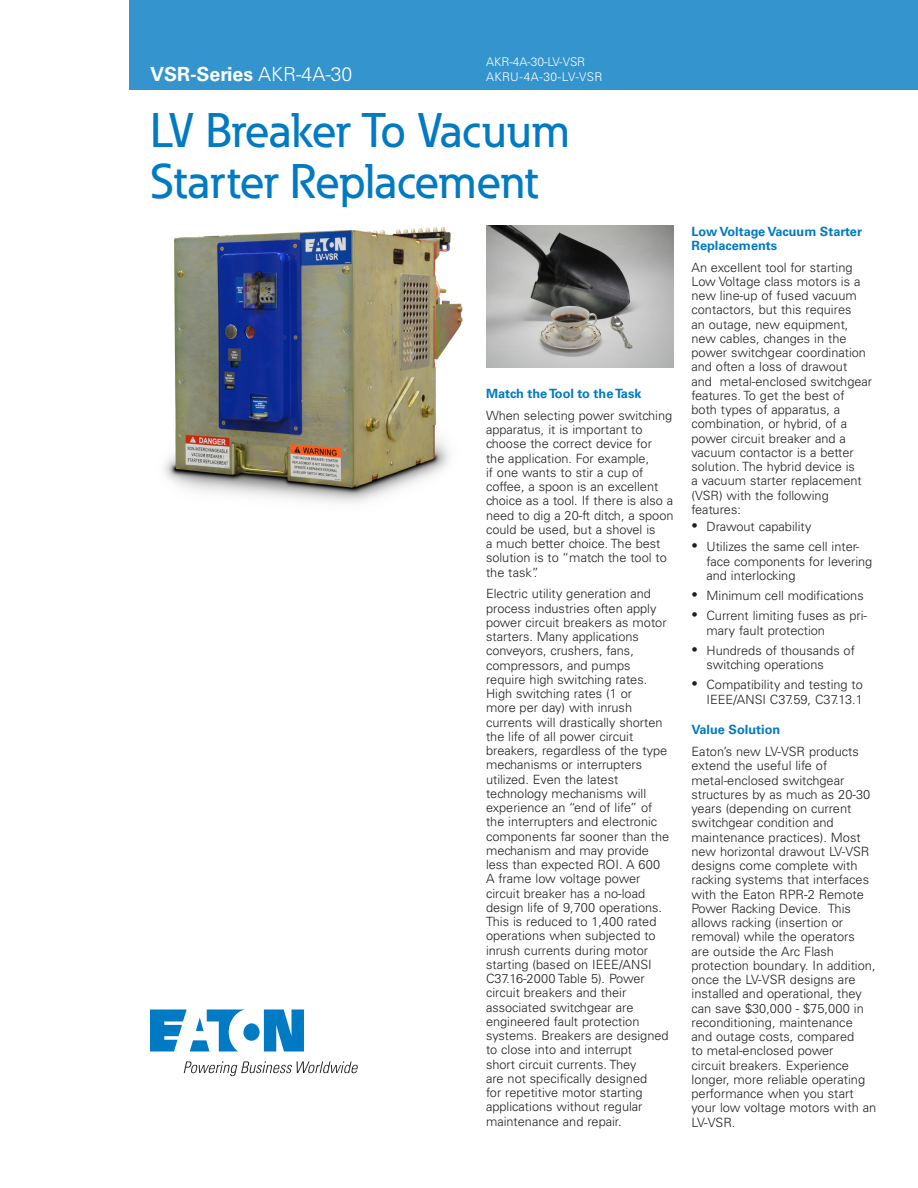
<style>
.page{position:relative;width:918px;height:1188px;background:#fff}
.page>*{position:absolute;margin:0;border:0;box-sizing:border-box;transform-origin:0 0}
._01_Headline___ADJ_C{font:500 48px/51px "Eaton";color:#007ac2}
._00_Product__Line_1{font:700 19.5px "Univers";color:#fff}
._02_Body__8_5_pt{font:300 12.75px/14.2px "Univers";color:#231f20}
.Bullet_Point_Copy{font:300 12.75px/14.2px "Univers";color:#231f20}
._02_Body_Head__8_5_p{font:700 12.75px/14.2px "Univers";color:#007ac2}
._00_Parts_Model_List{font:300 12px "Univers";letter-spacing:.025em;color:#fff}
._00_Parts_Model_List-2{font:300 12px "Univers";color:#fff}
.s1{font-weight:300}
</style>
<div class="page">
<img style="left:486px;top:226px;width:188px;height:141px">
<img style="left:164px;top:227px;width:299px;height:276px">
<div style="left:129px;top:0;width:789px;height:90px;background:#3394ce"></div>
<svg style="left:150px;top:1010px;width:154px;height:42px"></svg>
<svg style="left:184px;top:1061px;width:174px;height:15px"></svg>
<p class="_00_Product__Line_1" style="left:150px;top:63px;width:204px">VSR-Series <span class="s1">AKR-4A-30</span></p>
<p class="_00_Parts_Model_List-2" style="left:486px;top:55px;width:101px">AKR-4A-30-LV-VSR</p>
<p class="_00_Parts_Model_List" style="left:486px;top:70px;width:118px">AKRU-4A-30-LV-VSR</p>
<p class="_01_Headline___ADJ_C" style="left:150px;top:104px;width:420px">LV Breaker To Vacuum<br>Starter Replacement</p>
<p class="_02_Body_Head__8_5_p" style="left:486px;top:387px;width:157px">Match the Tool to the Task</p>
<p class="_02_Body__8_5_pt" style="left:486px;top:408px;width:189px">When selecting power switching apparatus, it is important to choose the correct device for the application. For example,<br>if one wants to stir a cup of coffee, a spoon is an excellent choice as a tool. If there is also a need to dig a 20-ft ditch, a spoon could be used, but a shovel is<br>a much better choice. The best solution is to “match the tool to the task”.</p>
<p class="_02_Body__8_5_pt" style="left:486px;top:587px;width:185px">Electric utility generation and process industries often apply power circuit breakers as motor starters. Many applications conveyors, crushers, fans, compressors, and pumps require high switching rates.<br>High switching rates (1 or<br>more per day) with inrush currents will drastically shorten the life of all power circuit breakers, regardless of the type mechanisms or interrupters utilized. Even the latest technology mechanisms will experience an “end of life” of the interrupters and electronic components far sooner than the mechanism and may provide less than expected ROI. A 600<br>A frame low voltage power circuit breaker has a no-load design life of 9,700 operations.<br>This is reduced to 1,400 rated operations when subjected to inrush currents during motor starting (based on IEEE/ANSI<br>C37.16-2000 Table 5). Power circuit breakers and their associated switchgear are engineered fault protection systems. Breakers are designed to close into and interrupt<br>short circuit currents. They<br>are not specifically designed<br>for repetitive motor starting applications without regular maintenance and repair.</p>
<p class="_02_Body_Head__8_5_p" style="left:692px;top:224px;width:172px">Low Voltage Vacuum Starter<br>Replacements</p>
<p class="_02_Body__8_5_pt" style="left:692px;top:260px;width:182px">An excellent tool for starting<br>Low Voltage class motors is a new line-up of fused vacuum contactors, but this requires<br>an outage, new equipment, new cables, changes in the power switchgear coordination and often a loss of drawout<br>and metal-enclosed switchgear features. To get the best of both types of apparatus, a combination, or hybrid, of a power circuit breaker and a vacuum contactor is a better solution. The hybrid device is<br>a vacuum starter replacement (VSR) with the following features:</p>
<p class="Bullet_Point_Copy" style="left:692px;top:519px;width:121px">• Drawout capability</p>
<p class="Bullet_Point_Copy" style="left:706px;top:540px;width:167px;text-indent:-15px">• Utilizes the same cell inter&shy;face components for levering and interlocking</p>
<p class="Bullet_Point_Copy" style="left:692px;top:588px;width:174px">• Minimum cell modifications</p>
<p class="Bullet_Point_Copy" style="left:706px;top:609px;width:162px;text-indent:-15px">• Current limiting fuses as pri&shy;mary fault protection</p>
<p class="Bullet_Point_Copy" style="left:706px;top:643px;width:150px;text-indent:-15px">• Hundreds of thousands of switching operations</p>
<p class="Bullet_Point_Copy" style="left:692px;top:678px;width:173px;text-align:right">• Compatibility and testing to<br>IEEE/ANSI C37.59, C37.13.1</p>
<p class="_02_Body_Head__8_5_p" style="left:692px;top:723px;width:90px">Value Solution</p>
<p class="_02_Body__8_5_pt" style="left:692px;top:744px;width:186px">Eaton’s new LV-VSR products extend the useful life of metal-enclosed switchgear structures by as much as 20-30 years (depending on current switchgear condition and maintenance practices). Most new horizontal drawout LV-VSR designs come complete with racking systems that interfaces with the Eaton RPR-2 Remote<br>Power Racking Device. This allows racking (insertion or removal) while the operators<br>are outside the Arc Flash protection boundary. In addition, once the LV-VSR designs are installed and operational, they can save $30,000 - $75,000 in reconditioning, maintenance and outage costs, compared<br>to metal-enclosed power<br>circuit breakers. Experience longer, more reliable operating performance when you start your low voltage motors with an<br>LV-VSR.</p>
</div>
